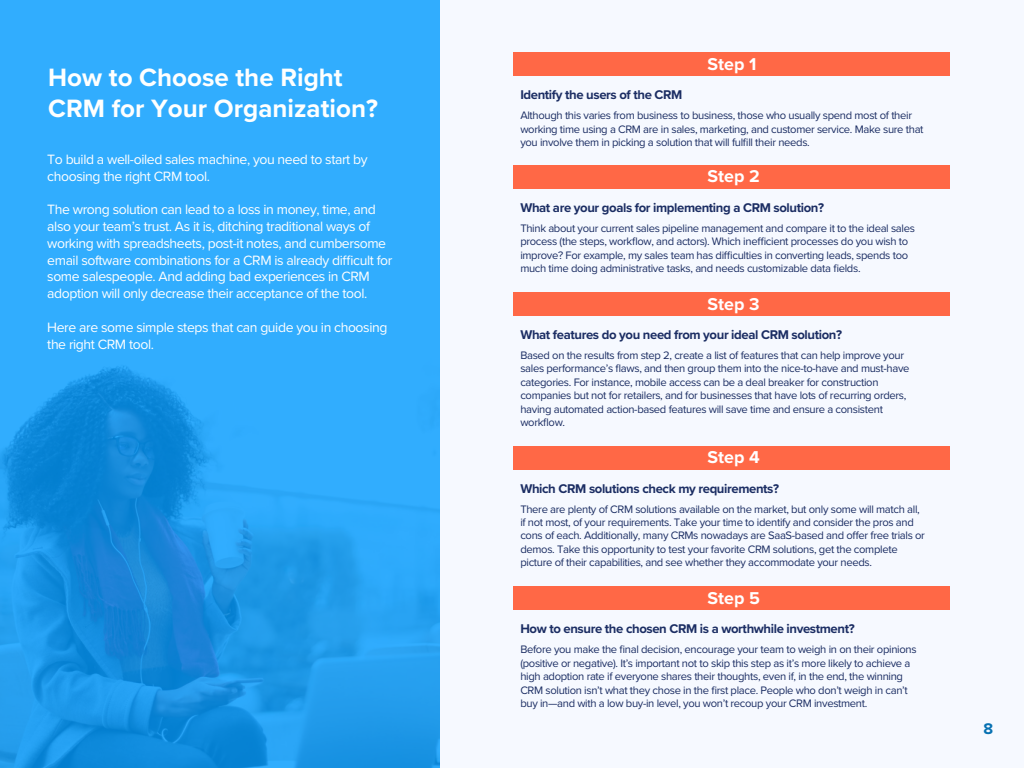
<style>
.page{position:relative;width:1024px;height:768px;background:#f6f9ff}
.page>*{position:absolute;margin:0;border:0;box-sizing:border-box;transform-origin:0 0}
.t1{font:700 26px/31.2px "Proxima Nova";color:#fff}
.t2{font:700 17.8px "Proxima Nova";color:#fff}
.t3{font:700 16px "Proxima Nova";color:#0771b2}
.t4{font:14px/16.8px "Proxima Nova";letter-spacing:-.03em;color:#fff}
.t5{font:700 13.1px "Proxima Nova";letter-spacing:-.03em;color:#1b2d63}
.t6{font:11.2px/13.5px "Proxima Nova";letter-spacing:-.03em;color:#1b2d63}
</style>
<div class="page">
<div style="left:514px;top:53px;width:436px;height:23px;background:#ff6846"></div>
<div style="left:514px;top:165px;width:436px;height:24px;background:#ff6846"></div>
<div style="left:514px;top:292px;width:436px;height:24px;background:#ff6846"></div>
<div style="left:514px;top:446px;width:436px;height:23px;background:#ff6846"></div>
<div style="left:514px;top:587px;width:436px;height:23px;background:#ff6846"></div>
<img style="left:0;top:0;width:440px;height:768px">
<h1 class="t1" style="left:48px;top:63px;width:331px">How to Choose the Right<br>CRM for Your Organization?</h1>
<p class="t4" style="left:47px;top:151px;width:322px">To build a well-oiled sales machine, you need to start by choosing the right CRM tool.</p>
<p class="t4" style="left:47px;top:202px;width:347px">The wrong solution can lead to a loss in money, time, and also your team’s trust. As it is, ditching traditional ways of working with spreadsheets, post-it notes, and cumbersome email software combinations for a CRM is already difficult for some salespeople. And adding bad experiences in CRM adoption will only decrease their acceptance of the tool.</p>
<p class="t4" style="left:47px;top:319px;width:342px">Here are some simple steps that can guide you in choosing the right CRM tool.</p>
<h2 class="t2" style="left:708px;top:57px;width:50px">Step 1</h2>
<p class="t5" style="left:520px;top:90px;width:164px">Identify the users of the CRM</p>
<p class="t6" style="left:520px;top:109px;width:405px">Although this varies from business to business, those who usually spend most of their working time using a CRM are in sales, marketing, and customer service. Make sure that you involve them in picking a solution that will fulfill their needs.</p>
<h2 class="t2" style="left:708px;top:169px;width:54px">Step 2</h2>
<p class="t5" style="left:520px;top:202px;width:305px">What are your goals for implementing a CRM solution?</p>
<p class="t6" style="left:520px;top:222px;width:396px">Think about your current sales pipeline management and compare it to the ideal sales process (the steps, workflow, and actors). Which inefficient processes do you wish to improve? For example, my sales team has difficulties in converting leads, spends too much time doing administrative tasks, and needs customizable data fields.</p>
<h2 class="t2" style="left:708px;top:296px;width:53px">Step 3</h2>
<p class="t5" style="left:520px;top:329px;width:323px">What features do you need from your ideal CRM solution?</p>
<p class="t6" style="left:520px;top:349px;width:391px">Based on the results from step 2, create a list of features that can help improve your sales performance’s flaws, and then group them into the nice-to-have and must-have categories. For instance, mobile access can be a deal breaker for construction companies but not for retailers, and for businesses that have lots of recurring orders, having automated action-based features will save time and ensure a consistent workflow.</p>
<h2 class="t2" style="left:708px;top:450px;width:54px">Step 4</h2>
<p class="t5" style="left:520px;top:483px;width:260px">Which CRM solutions check my requirements?</p>
<p class="t6" style="left:520px;top:503px;width:406px">There are plenty of CRM solutions available on the market, but only some will match all, if not most, of your requirements. Take your time to identify and consider the pros and cons of each. Additionally, many CRMs nowadays are SaaS-based and offer free trials or demos. Take this opportunity to test your favorite CRM solutions, get the complete picture of their capabilities, and see whether they accommodate your needs.</p>
<h2 class="t2" style="left:708px;top:591px;width:54px">Step 5</h2>
<p class="t5" style="left:520px;top:623px;width:336px">How to ensure the chosen CRM is a worthwhile investment?</p>
<p class="t6" style="left:520px;top:643px;width:398px">Before you make the final decision, encourage your team to weigh in on their opinions (positive or negative). It’s important not to skip this step as it’s more likely to achieve a high adoption rate if everyone shares their thoughts, even if, in the end, the winning CRM solution isn’t what they chose in the first place. People who don’t weigh in can’t buy in—and with a low buy-in level, you won’t recoup your CRM investment.</p>
<h3 class="t3" style="left:983px;top:722px;width:11px">8</h3>
</div>
